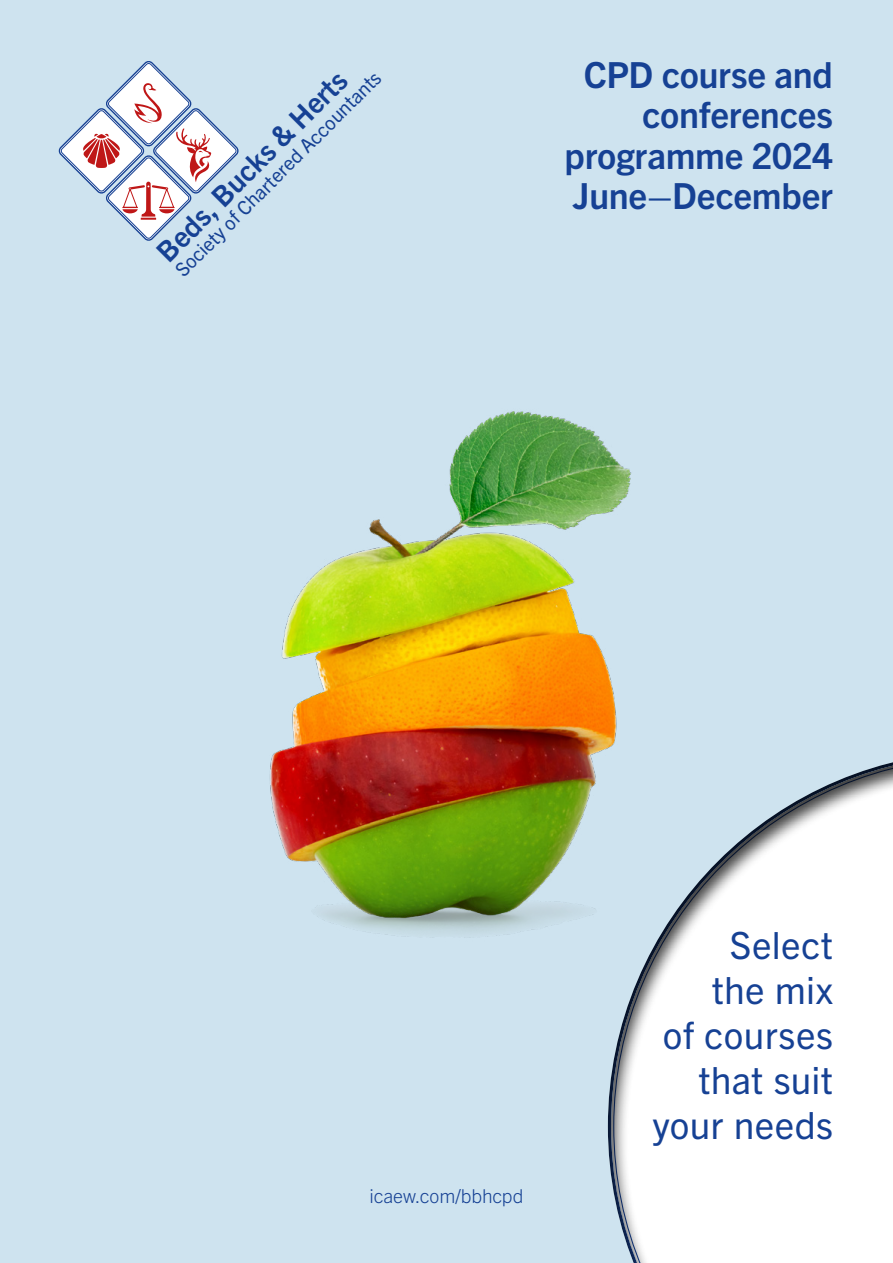
<style>
.page{position:relative;width:893px;height:1263px;background:#cee3ef}
.page>*{position:absolute;margin:0;border:0;box-sizing:border-box;transform-origin:0 0}
.t1{font:37.5px/45px "Trade Gothic Next LT Pro";letter-spacing:.01em;color:#164194;text-align:right}
.t2{font:700 36px/40.5px "Trade Gothic Next LT Pro";letter-spacing:-.005em;color:#164194;text-align:right}
.t3{font:700 28.5px "Trade Gothic Next LT Pro";color:#164194}
.t4{font:19.5px "Trade Gothic Next LT Pro";color:#164194}
.t5{font:300 19.2px "Trade Gothic Next LT Pro";letter-spacing:-.01em;color:#164194}
</style>
<div class="page">
<img style="left:269px;top:411px;width:362px;height:527px">
<div style="left:569px;top:714px;width:324px;height:549px;background:#000;opacity:.75"></div>
<svg style="left:58px;top:61px;width:181px;height:180px"></svg>
<p class="t3" style="left:148px;top:242px;width:257px;rotate:-45deg">Beds, Bucks &amp; Herts</p>
<p class="t4" style="left:169px;top:264px;width:283px;rotate:-45deg">Society of Chartered Accountants</p>
<p class="t2" style="left:564px;top:52px;width:270px">CPD course and conferences programme 2024<br>June–December</p>
<p class="t5" style="left:370px;top:1183px;width:155px">icaew.com/bbhcpd</p>
<p class="t1" style="left:652px;top:920px;width:182px">Select<br>the mix<br>of courses that suit your needs</p>
</div>
